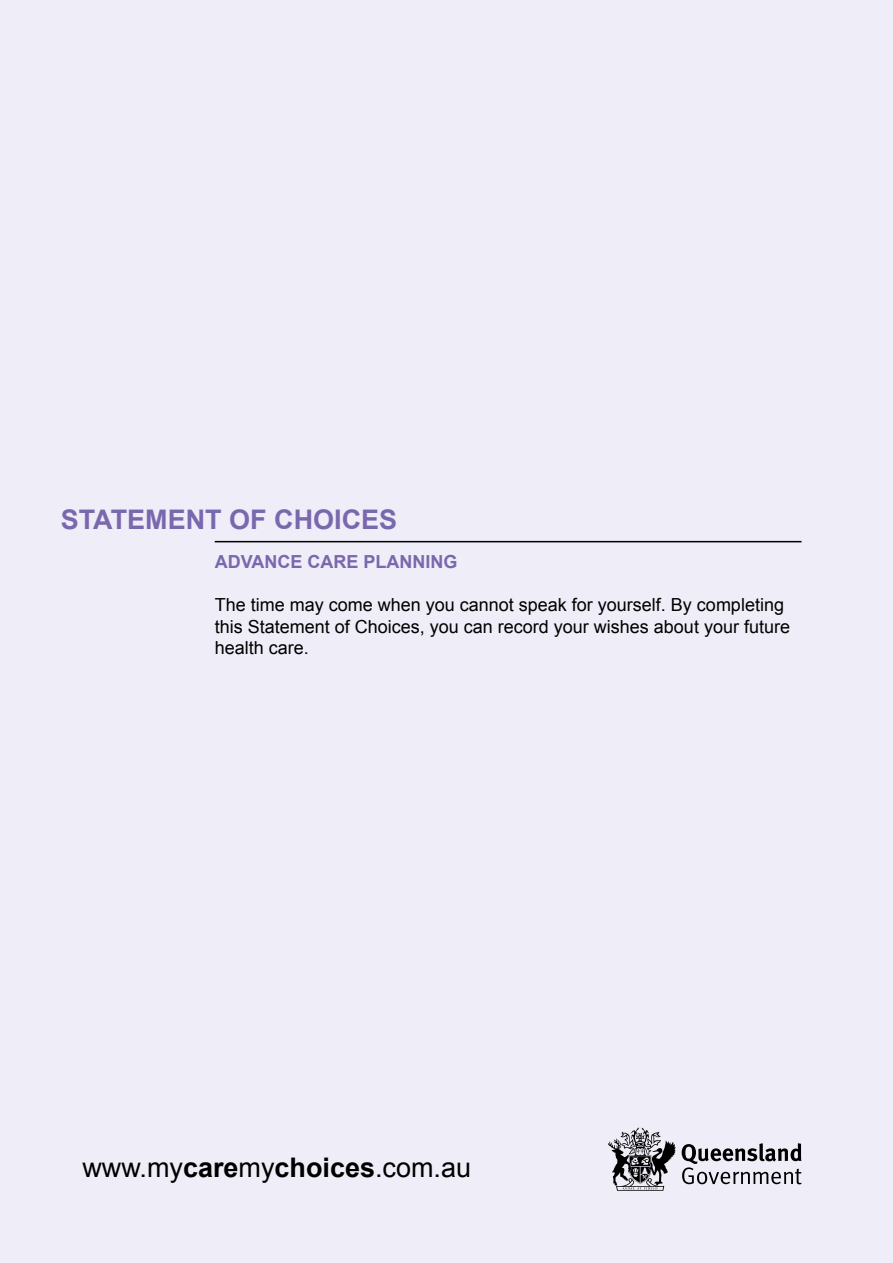
<style>
.page{position:relative;width:893px;height:1263px;background:#efedf7}
.page>*{position:absolute;margin:0;border:0;box-sizing:border-box;transform-origin:0 0}
.t1{font:27px "Arial";color:#000}
.t2{font:700 27px "Arial";color:#7a68ae}
.t3{font:18px/21.6px "Arial";color:#000}
.t4{font:700 18px "Arial";color:#7a68ae}
.s1{font-weight:700}
</style>
<div class="page">
<hr style="left:215px;top:541px;width:586px;height:1px;background:#000">
<svg style="left:608px;top:1127px;width:68px;height:64px"></svg>
<svg style="left:682px;top:1143px;width:119px;height:41px"></svg>
<h1 class="t2" style="left:61px;top:501px;width:338px">STATEMENT OF CHOICES</h1>
<p class="t4" style="left:215px;top:550px;width:244px">ADVANCE CARE PLANNING</p>
<p class="t3" style="left:215px;top:594px;width:577px">The time may come when you cannot speak for yourself. By completing this Statement of Choices, you can record your wishes about your future health care.</p>
<h1 class="t1" style="left:82px;top:1149px;width:390px">www.my<span class="s1">care</span>my<span class="s1">choices</span>.com.au</h1>
</div>
